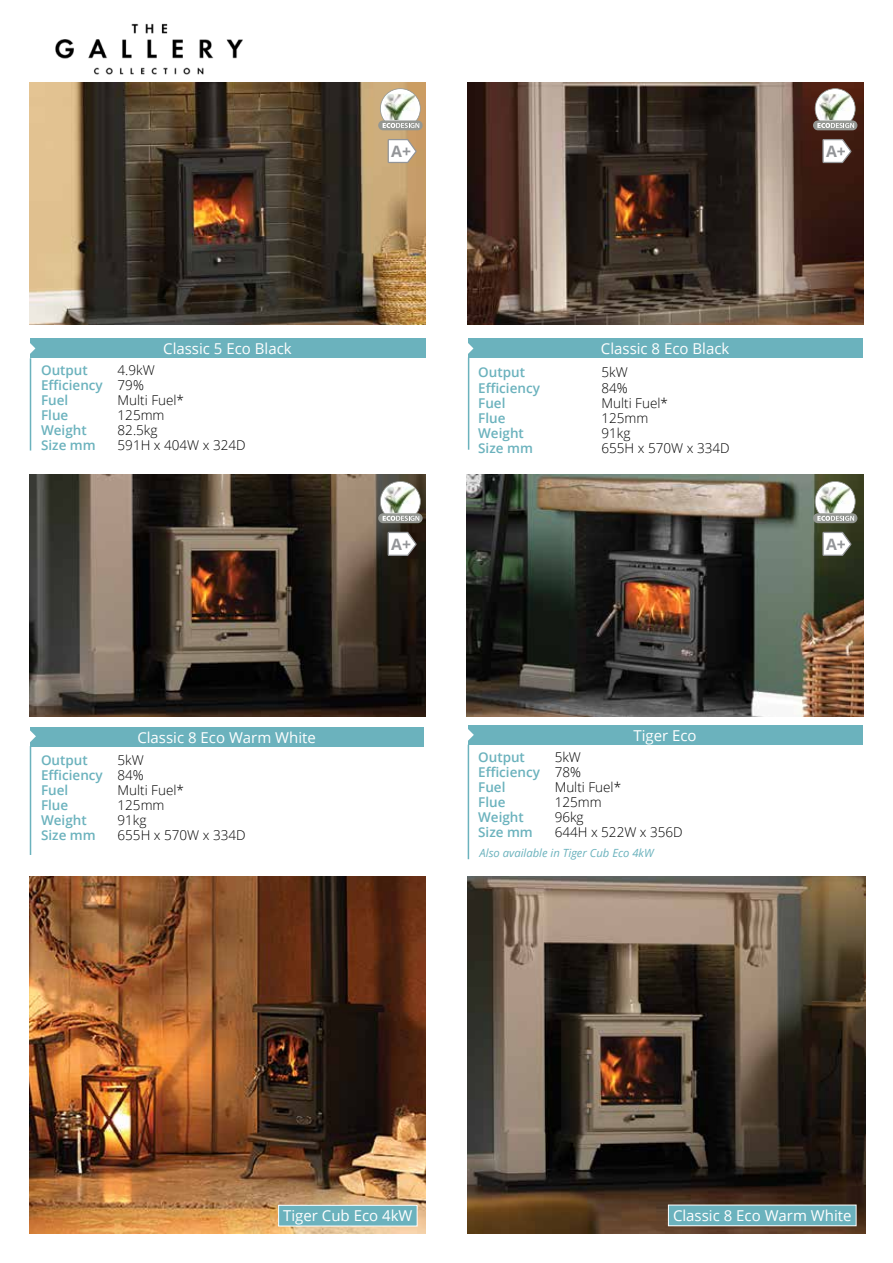
<style>
.page{position:relative;width:893px;height:1263px;background:#fff}
.page>*{position:absolute;margin:0;border:0;box-sizing:border-box;transform-origin:0 0}
.t1{font:700 15.75px "Open Sans";color:#939598}
.t2{font:15px "Open Sans";color:#fff}
.t3{font:600 13.5px/15px "Open Sans";color:#6bb2bd;text-align:justify}
.t4{font:300 13.5px "Open Sans";color:#000}
.t5{font:italic 11.25px "Open Sans";color:#6bb2bd}
.s1{font-weight:300;color:#000}
</style>
<div class="page">
<img style="left:30px;top:876px;width:395px;height:358px">
<div style="left:279px;top:1205px;width:138px;height:21px;background:#6bb2bd"></div>
<div style="left:278px;top:1205px;width:139px;height:21px;border:1px solid #fff"></div>
<div style="left:30px;top:338px;width:395px;height:20px;background:#6bb2bd"></div>
<div style="left:468px;top:725px;width:394px;height:20px;background:#6bb2bd"></div>
<div style="left:30px;top:727px;width:393px;height:20px;background:#6bb2bd"></div>
<div style="left:468px;top:338px;width:394px;height:20px;background:#6bb2bd"></div>
<img style="left:30px;top:83px;width:395px;height:241px">
<img style="left:467px;top:474px;width:396px;height:242px">
<img style="left:468px;top:83px;width:395px;height:241px">
<img style="left:30px;top:474px;width:395px;height:242px">
<img style="left:468px;top:876px;width:397px;height:358px">
<div style="left:668px;top:1205px;width:188px;height:21px;background:#6bb2bd"></div>
<div style="left:668px;top:1205px;width:188px;height:21px;border:1px solid #fff"></div>
<hr style="left:30px;top:358px;width:1px;height:92px;background:#6bb2bd">
<hr style="left:30px;top:746px;width:1px;height:109px;background:#6bb2bd">
<hr style="left:468px;top:745px;width:1px;height:114px;background:#6bb2bd">
<hr style="left:468px;top:357px;width:1px;height:93px;background:#6bb2bd">
<svg style="left:30px;top:343px;width:5px;height:11px"></svg>
<svg style="left:30px;top:730px;width:6px;height:12px"></svg>
<svg style="left:468px;top:729px;width:6px;height:12px"></svg>
<svg style="left:468px;top:343px;width:5px;height:11px"></svg>
<img style="left:55px;top:23px;width:188px;height:52px">
<svg style="left:388px;top:139px;width:29px;height:24px"></svg>
<svg style="left:378px;top:120px;width:45px;height:10px"></svg>
<svg style="left:380px;top:88px;width:41px;height:41px"></svg>
<svg style="left:388px;top:532px;width:29px;height:24px"></svg>
<svg style="left:378px;top:513px;width:45px;height:10px"></svg>
<svg style="left:380px;top:481px;width:41px;height:41px"></svg>
<svg style="left:822px;top:139px;width:29px;height:24px"></svg>
<svg style="left:813px;top:120px;width:44px;height:10px"></svg>
<svg style="left:815px;top:88px;width:40px;height:41px"></svg>
<svg style="left:822px;top:532px;width:29px;height:24px"></svg>
<svg style="left:813px;top:513px;width:44px;height:10px"></svg>
<svg style="left:815px;top:481px;width:40px;height:41px"></svg>
<p class="t2" style="left:163px;top:338px;width:130px">Classic 5 Eco Black</p>
<p class="t3" style="left:41px;top:363px;width:115px;text-align:left;text-indent:77px"><span class="s1">4.9kW<br></span>Efficiency <span class="s1">79%<br></span>Fuel</p>
<p class="t3" style="left:41px;top:363px;width:48px">Output</p>
<p class="t4" style="left:118px;top:391px;width:68px">Multi Fuel*</p>
<p class="t3" style="left:41px;top:408px;width:29px">Flue</p>
<p class="t4" style="left:118px;top:406px;width:48px">125mm</p>
<p class="t3" style="left:41px;top:423px;width:47px">Weight</p>
<p class="t4" style="left:118px;top:421px;width:41px">82.5kg</p>
<p class="t3" style="left:41px;top:438px;width:56px">Size mm</p>
<p class="t4" style="left:118px;top:436px;width:130px">591H x 404W x 324D</p>
<p class="t1" style="left:391px;top:140px;width:21px">A+</p>
<p class="t1" style="left:391px;top:533px;width:21px">A+</p>
<p class="t2" style="left:601px;top:338px;width:130px">Classic 8 Eco Black</p>
<p class="t3" style="left:478px;top:364px;width:48px">Output</p>
<p class="t4" style="left:601px;top:362px;width:28px">5kW</p>
<p class="t3" style="left:478px;top:380px;width:63px">Efficiency</p>
<p class="t4" style="left:601px;top:379px;width:28px">84%</p>
<p class="t3" style="left:478px;top:395px;width:29px">Fuel</p>
<p class="t4" style="left:601px;top:394px;width:68px">Multi Fuel*</p>
<p class="t3" style="left:478px;top:410px;width:29px">Flue</p>
<p class="t4" style="left:601px;top:409px;width:48px">125mm</p>
<p class="t3" style="left:478px;top:425px;width:47px">Weight</p>
<p class="t4" style="left:601px;top:424px;width:31px">91kg</p>
<p class="t3" style="left:478px;top:440px;width:56px">Size mm</p>
<p class="t4" style="left:601px;top:439px;width:130px">655H x 570W x 334D</p>
<p class="t2" style="left:137px;top:727px;width:180px">Classic 8 Eco Warm White</p>
<p class="t2" style="left:633px;top:725px;width:65px">Tiger Eco</p>
<p class="t3" style="left:41px;top:752px;width:104px;text-indent:77px"><span class="s1">5kW </span>Efficiency <span class="s1">84% </span>Fuel</p>
<p class="t3" style="left:41px;top:752px;width:48px">Output</p>
<p class="t4" style="left:118px;top:780px;width:68px">Multi Fuel*</p>
<p class="t3" style="left:478px;top:750px;width:104px;text-indent:77px"><span class="s1">5kW </span>Efficiency <span class="s1">78% </span>Fuel</p>
<p class="t3" style="left:478px;top:750px;width:48px">Output</p>
<p class="t4" style="left:555px;top:778px;width:68px">Multi Fuel*</p>
<p class="t3" style="left:41px;top:797px;width:29px">Flue</p>
<p class="t4" style="left:118px;top:795px;width:48px">125mm</p>
<p class="t3" style="left:41px;top:812px;width:47px">Weight</p>
<p class="t4" style="left:118px;top:810px;width:31px">91kg</p>
<p class="t3" style="left:41px;top:827px;width:56px">Size mm</p>
<p class="t4" style="left:118px;top:825px;width:130px">655H x 570W x 334D</p>
<p class="t3" style="left:478px;top:795px;width:29px">Flue</p>
<p class="t4" style="left:555px;top:793px;width:48px">125mm</p>
<p class="t3" style="left:478px;top:810px;width:47px">Weight</p>
<p class="t4" style="left:555px;top:808px;width:31px">96kg</p>
<p class="t3" style="left:478px;top:825px;width:56px">Size mm</p>
<p class="t4" style="left:555px;top:823px;width:130px">644H x 522W x 356D</p>
<p class="t5" style="left:480px;top:845px;width:176px">Also available in Tiger Cub Eco 4kW</p>
<p class="t1" style="left:826px;top:140px;width:21px">A+</p>
<p class="t1" style="left:826px;top:533px;width:21px">A+</p>
<p class="t2" style="left:283px;top:1206px;width:131px">Tiger Cub Eco 4kW</p>
<p class="t2" style="left:673px;top:1205px;width:180px">Classic 8 Eco Warm White</p>
</div>
